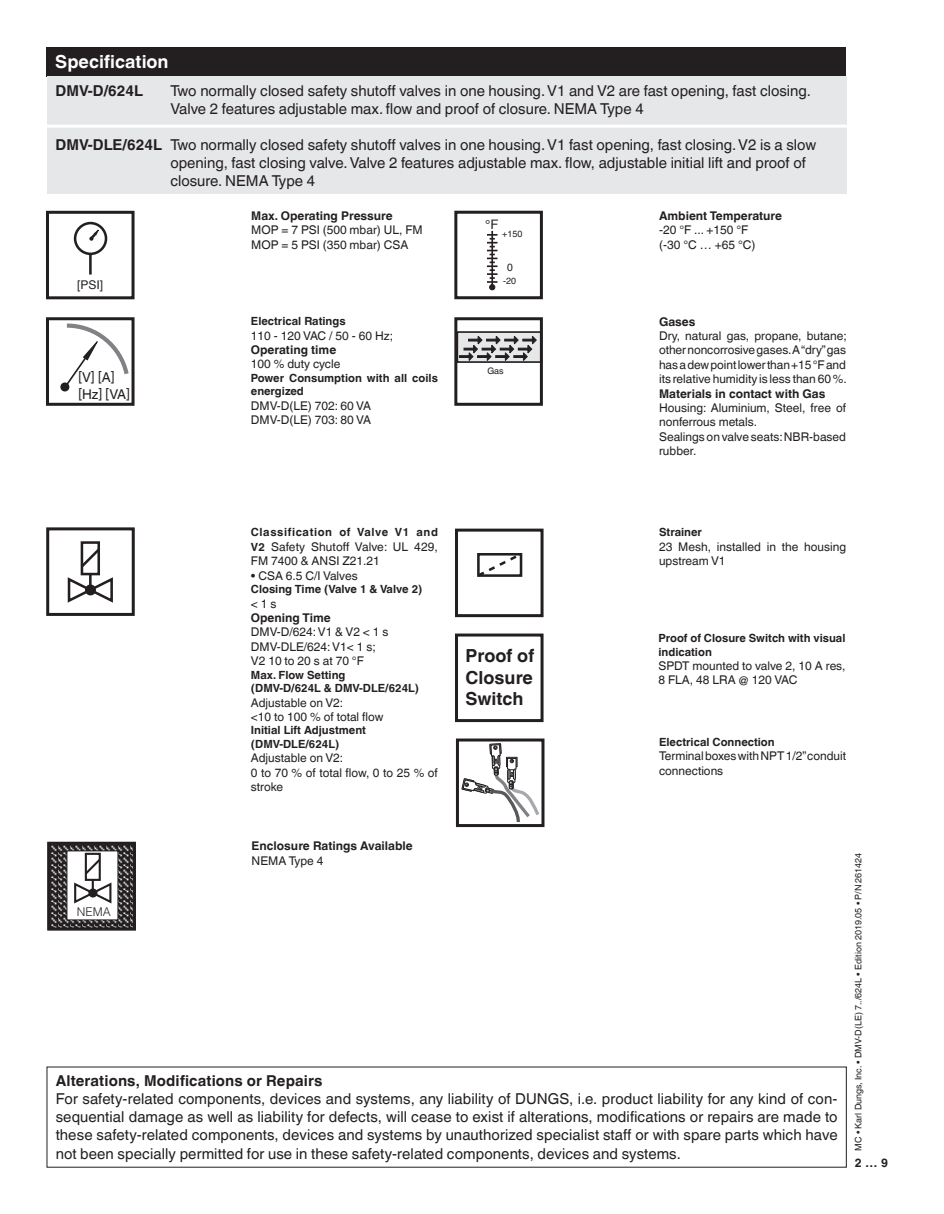
<style>
.page{position:relative;width:944px;height:1214px;background:#fff}
.page>*{position:absolute;margin:0;border:0;box-sizing:border-box;transform-origin:0 0}
.t1{font:700 18px/21.6px "Helvetica World";color:#231f20;text-align:justify}
.Überschrift_12_Pt_fe{font:700 18px "Helvetica World";color:#fff}
.Text_8_Pt_Blocksatz{font:15px/18px "Helvetica World";color:#231f20}
.Text_8_Pt_Blocksatz-2{font:700 15px "Helvetica World";letter-spacing:.005em;color:#231f20}
.t2{font:13.5px/16.2px "Helvetica World";color:#231f20}
.t3{font:13.05px "Helvetica";color:#231f20}
.t4{font:12px/14.4px "Helvetica World";color:#231f20}
.t5{font:700 12px "Helvetica World";color:#231f20}
.t6{font:12px "Helvetica";color:#231f20}
.t7{font:300 12px "Helvetica";color:#231f20}
.t8{font:700 11.25px/13.5px "Helvetica World";color:#231f20}
.t9{font:700 11.25px "Helvetica World";letter-spacing:.055em;color:#231f20}
.t10{font:10.5px "Helvetica";color:#231f20}
.t11{font:9px "Helvetica World";color:#231f20}
.t12{font:9px "Helvetica";color:#231f20}
.s1{font-weight:700}
.s2{font-weight:700;font-size:11.25px}
</style>
<div class="page">
<div style="left:47px;top:47px;width:799px;height:30px;background:#231f20"></div>
<div style="left:47px;top:77px;width:799px;height:117px;background:#e6e7e9"></div>
<hr style="left:38px;top:125px;width:816px;height:3px;background:#fff">
<div style="left:46px;top:211px;width:88px;height:88px;border:3px solid #231f20"></div>
<hr style="left:89px;top:254px;width:3px;height:20px;background:#231f20">
<div style="left:74px;top:222px;width:33px;height:33px;border:3px solid #231f20;border-radius:50%"></div>
<svg style="left:89px;top:229px;width:10px;height:12px"></svg>
<div style="left:46px;top:317px;width:88px;height:89px;border:3px solid #231f20"></div>
<div style="left:60px;top:382px;width:9px;height:9px;border:3px solid #231f20;border-radius:50%"></div>
<svg style="left:62px;top:321px;width:69px;height:69px"></svg>
<div style="left:46px;top:527px;width:89px;height:89px;border:3px solid #231f20"></div>
<div style="left:81px;top:541px;width:19px;height:34px;border:3px solid #231f20"></div>
<svg style="left:67px;top:546px;width:46px;height:57px"></svg>
<div style="left:86px;top:586px;width:9px;height:8px;background:#231f20;border-radius:50%"></div>
<div style="left:85px;top:584px;width:11px;height:11px;border:3px solid #231f20;border-radius:50%"></div>
<div style="left:457px;top:332px;width:84px;height:30px;background:#e6e7e9"></div>
<div style="left:456px;top:331px;width:86px;height:32px;border:2px solid #231f20"></div>
<svg style="left:459px;top:336px;width:78px;height:26px"></svg>
<div style="left:454px;top:317px;width:89px;height:89px;border:3px solid #231f20"></div>
<div style="left:455px;top:528px;width:88px;height:89px;border:3px solid #231f20"></div>
<svg style="left:477px;top:553px;width:46px;height:24px"></svg>
<div style="left:454px;top:211px;width:89px;height:88px;border:3px solid #231f20"></div>
<svg style="left:487px;top:234px;width:10px;height:56px"></svg>
<hr style="left:491px;top:231px;width:2px;height:56px;background:#231f20">
<svg style="left:51px;top:846px;width:81px;height:80px;background:#494647"></svg>
<div style="left:47px;top:842px;width:89px;height:88px;border:3px solid #231f20"></div>
<div style="left:67px;top:851px;width:51px;height:69px;background:#fff"></div>
<div style="left:85px;top:852px;width:16px;height:29px;border:2px solid #231f20"></div>
<svg style="left:74px;top:856px;width:38px;height:48px"></svg>
<div style="left:89px;top:889px;width:7px;height:7px;background:#231f20;border-radius:50%"></div>
<div style="left:88px;top:888px;width:9px;height:9px;border:2px solid #231f20;border-radius:50%"></div>
<div style="left:456px;top:738px;width:88px;height:89px;border:3px solid #231f20"></div>
<svg style="left:461px;top:738px;width:81px;height:87px"></svg>
<div style="left:455px;top:633px;width:88px;height:89px;border:3px solid #231f20"></div>
<p class="Überschrift_12_Pt_fe" style="left:55px;top:51px;width:115px">Specification</p>
<p class="Text_8_Pt_Blocksatz-2" style="left:55px;top:82px;width:89px">DMV-D/624L</p>
<p class="Text_8_Pt_Blocksatz" style="left:170px;top:82px;width:642px">Two normally closed safety shutoff valves in one housing. V1 and V2 are fast opening, fast closing.</p>
<p class="Text_8_Pt_Blocksatz" style="left:170px;top:100px;width:475px">Valve 2 features adjustable max. flow and proof of closure. NEMA Type 4</p>
<p class="Text_8_Pt_Blocksatz" style="left:170px;top:136px;width:647px;text-indent:-115px"><span class="s1">DMV-DLE/624L</span> Two normally closed safety shutoff valves in one housing. V1 fast opening, fast closing. V2 is a slow opening, fast closing valve. Valve 2 features adjustable max. flow, adjustable initial lift and proof of closure. NEMA Type 4</p>
<p class="t6" style="left:77px;top:277px;width:28px">[PSI]</p>
<p class="t2" style="left:78px;top:370px;width:53px">[V] [A] [Hz] [VA]</p>
<p class="t5" style="left:251px;top:209px;width:143px">Max. Operating Pressure</p>
<p class="t4" style="left:251px;top:223px;width:173px">MOP = 7 PSI (500 mbar) UL, FM</p>
<p class="t4" style="left:251px;top:237px;width:159px">MOP = 5 PSI (350 mbar) CSA</p>
<p class="t8" style="left:251px;top:314px;width:96px">Electrical Ratings</p>
<p class="t4" style="left:251px;top:328px;width:144px">110 - 120 VAC / 50 - 60 Hz;</p>
<p class="t5" style="left:251px;top:343px;width:87px">Operating time</p>
<p class="t4" style="left:251px;top:357px;width:91px">100 % duty cycle</p>
<p class="t8" style="left:251px;top:371px;width:188px">Power Consumption with all coils energized</p>
<p class="t4" style="left:251px;top:398px;width:122px">DMV-D(LE) 702: 60 VA</p>
<p class="t4" style="left:251px;top:413px;width:122px">DMV-D(LE) 703: 80 VA</p>
<p class="t3" style="left:485px;top:215px;width:15px">°F</p>
<p class="t11" style="left:502px;top:228px;width:22px">+150</p>
<p class="t10" style="left:507px;top:260px;width:7px">0</p>
<p class="t12" style="left:503px;top:275px;width:15px">-20</p>
<p class="t11" style="left:487px;top:365px;width:18px">Gas</p>
<p class="t5" style="left:659px;top:208px;width:124px">Ambient Temperature</p>
<p class="t4" style="left:659px;top:223px;width:91px">-20 °F ... +150 °F</p>
<p class="t4" style="left:659px;top:237px;width:98px">(-30 °C … +65 °C)</p>
<p class="t5" style="left:659px;top:314px;width:38px">Gases</p>
<p class="t4" style="left:659px;top:328px;width:189px;text-align:justify">Dry, natural gas, propane, butane; other noncorrosive gases. A “dry” gas has a dew point lower than +15 °F and its relative humidity is less than 60 %.</p>
<p class="t5" style="left:659px;top:386px;width:168px">Materials in contact with Gas</p>
<p class="t4" style="left:659px;top:400px;width:188px">Housing: Aluminium, Steel, free of nonferrous metals.</p>
<p class="t4" style="left:659px;top:429px;width:188px">Sealings on valve seats: NBR-based rubber.</p>
<p class="t9" style="left:251px;top:526px;width:189px">Classification of Valve V1 and</p>
<p class="t4" style="left:251px;top:539px;width:188px"><span class="s2">V2</span> Safety Shutoff Valve: UL 429,<br>FM 7400 &amp; ANSI Z21.21</p>
<p class="t4" style="left:251px;top:568px;width:108px">• CSA 6.5 C/I Valves</p>
<p class="t8" style="left:251px;top:582px;width:173px">Closing Time (Valve 1 &amp; Valve 2)</p>
<p class="t4" style="left:251px;top:596px;width:27px">&lt; 1 s</p>
<p class="t5" style="left:251px;top:611px;width:81px">Opening Time</p>
<p class="t4" style="left:251px;top:625px;width:139px">DMV-D/624: V1 &amp; V2 &lt; 1 s</p>
<p class="t4" style="left:251px;top:639px;width:126px">DMV-DLE/624: V1&lt; 1 s;</p>
<p class="t4" style="left:251px;top:654px;width:114px">V2 10 to 20 s at 70 °F</p>
<p class="t8" style="left:251px;top:668px;width:96px">Max. Flow Setting</p>
<p class="t8" style="left:251px;top:681px;width:170px">(DMV-D/624L &amp; DMV-DLE/624L)</p>
<p class="t4" style="left:251px;top:695px;width:94px">Adjustable on V2:</p>
<p class="t4" style="left:251px;top:709px;width:134px">&lt;10 to 100 % of total flow</p>
<p class="t8" style="left:251px;top:724px;width:117px">Initial Lift Adjustment</p>
<p class="t8" style="left:251px;top:737px;width:90px">(DMV-DLE/624L)</p>
<p class="t4" style="left:251px;top:751px;width:94px">Adjustable on V2:</p>
<p class="t4" style="left:251px;top:765px;width:188px">0 to 70 % of total flow, 0 to 25 % of stroke</p>
<p class="t1" style="left:465px;top:645px;width:70px">Proof of Closure Switch</p>
<p class="t8" style="left:659px;top:525px;width:44px">Strainer</p>
<p class="t4" style="left:659px;top:539px;width:188px">23 Mesh, installed in the housing upstream V1</p>
<p class="t8" style="left:658px;top:631px;width:188px">Proof of Closure Switch with visual indication</p>
<p class="t4" style="left:658px;top:658px;width:188px">SPDT mounted to valve 2, 10 A res,<br>8 FLA, 48 LRA @ 120 VAC</p>
<p class="t8" style="left:659px;top:735px;width:117px">Electrical Connection</p>
<p class="t4" style="left:659px;top:749px;width:188px">Terminal boxes with NPT 1/2” conduit connections</p>
<p class="t7" style="left:77px;top:904px;width:35px">NEMA</p>
<p class="t5" style="left:252px;top:839px;width:162px">Enclosure Ratings Available</p>
<p class="t4" style="left:252px;top:853px;width:73px">NEMA Type 4</p>
<p class="Text_8_Pt_Blocksatz-2" style="left:56px;top:1072px;width:268px">Alterations, Modifications or Repairs</p>
<p class="Text_8_Pt_Blocksatz" style="left:56px;top:1090px;width:783px;text-align:justify">For safety-related components, devices and systems, any liability of DUNGS, i.e. product liability for any kind of con&shy;sequential damage as well as liability for defects, will cease to exist if alterations, modifications or repairs are made to these safety-related components, devices and systems by unauthorized specialist staff or with spare parts which have not been specially permitted for use in these safety-related components, devices and systems.</p>
<p class="t11" style="left:853px;top:1150px;width:299px;rotate:-90deg">MC • Karl Dungs, Inc. • DMV-D(LE) 7../624L • Edition 2019.05 • P/N 261424</p>
<p class="t5" style="left:854px;top:1156px;width:35px">2 … 9</p>
</div>
